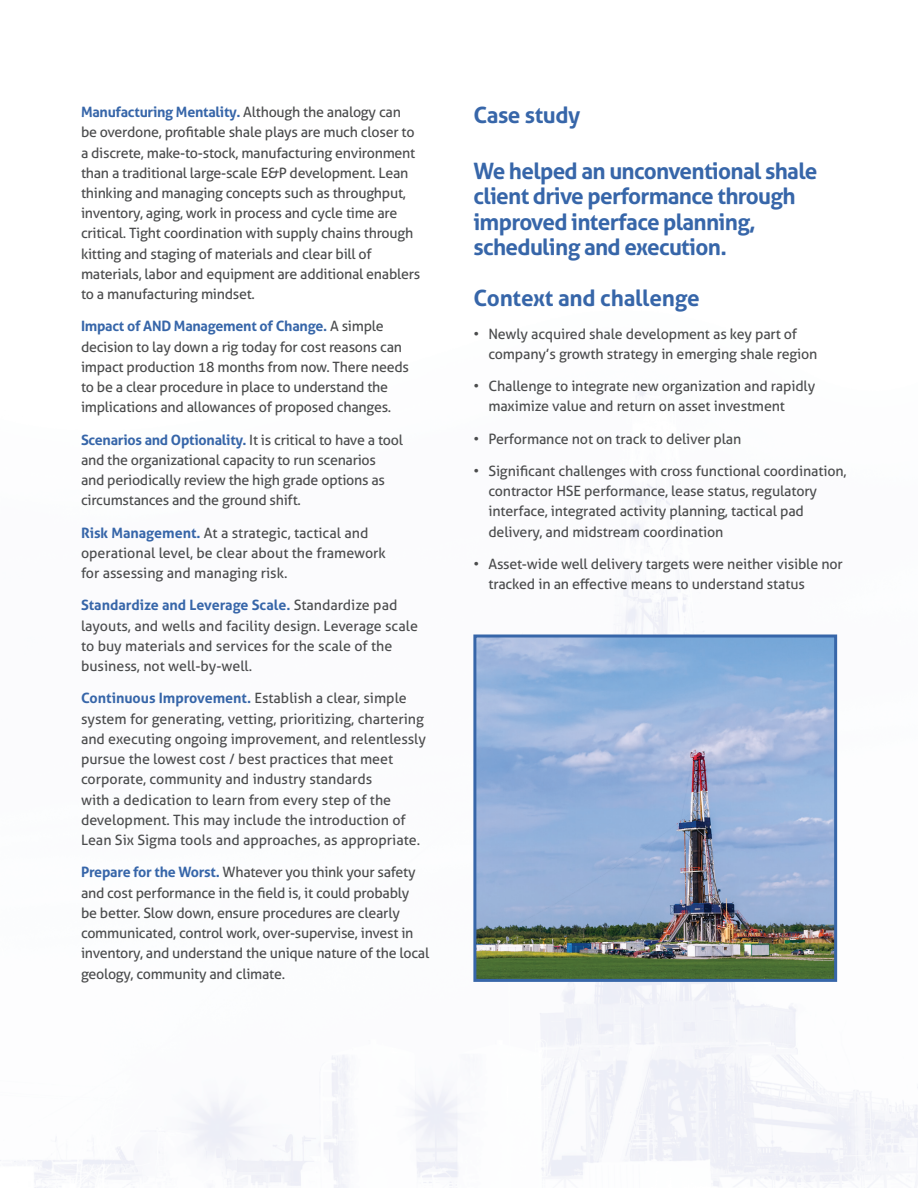
<style>
.page{position:relative;width:918px;height:1188px;background:#fff}
.page>*{position:absolute;margin:0;border:0;box-sizing:border-box;transform-origin:0 0}
.t1{font:700 22.5px/25.5px "Aller";letter-spacing:-.03em;color:#3766a9}
.t2{font:700 22.5px "Aller";letter-spacing:-.01em;color:#3766a9}
.t3{font:14.25px/20.2px "Aller";letter-spacing:-.02em;color:#4b4c4d}
.t4{font:14.25px/20.2px "Aller";color:#4b4c4d}
.s1{font-weight:700;color:#3766a9}
</style>
<div class="page">
<svg style="left:472px;top:633px;width:367px;height:350px;background:#8ca4c0"></svg>
<p class="t3" style="left:81px;top:102px;width:341px"><span class="s1">Manufacturing Mentality.</span> Although the analogy can be overdone, profitable shale plays are much closer to a discrete, make-to-stock, manufacturing environment than a traditional large-scale E&amp;P development. Lean thinking and managing concepts such as throughput, inventory, aging, work in process and cycle time are critical. Tight coordination with supply chains through kitting and staging of materials and clear bill of materials, labor and equipment are additional enablers to a manufacturing mindset.</p>
<p class="t3" style="left:81px;top:316px;width:330px"><span class="s1">Impact of AND Management of Change.</span> A simple decision to lay down a rig today for cost reasons can impact production 18 months from now. There needs to be a clear procedure in place to understand the implications and allowances of proposed changes.</p>
<p class="t3" style="left:81px;top:430px;width:324px"><span class="s1">Scenarios and Optionality.</span> It is critical to have a tool and the organizational capacity to run scenarios and periodically review the high grade options as circumstances and the ground shift.</p>
<p class="t4" style="left:81px;top:523px;width:306px"><span class="s1">Risk Management.</span> At a strategic, tactical and operational level, be clear about the framework for assessing and managing risk.</p>
<p class="t4" style="left:81px;top:595px;width:338px"><span class="s1">Standardize and Leverage Scale.</span> Standardize pad layouts, and wells and facility design. Leverage scale to buy materials and services for the scale of the business, not well-by-well.</p>
<p class="t4" style="left:81px;top:688px;width:346px"><span class="s1">Continuous Improvement.</span> Establish a clear, simple system for generating, vetting, prioritizing, chartering and executing ongoing improvement, and relentlessly pursue the lowest cost / best practices that meet corporate, community and industry standards<br>with a dedication to learn from every step of the development. This may include the introduction of Lean Six Sigma tools and approaches, as appropriate.</p>
<p class="t3" style="left:81px;top:862px;width:350px"><span class="s1">Prepare for the Worst.</span> Whatever you think your safety and cost performance in the field is, it could probably<br>be better. Slow down, ensure procedures are clearly communicated, control work, over-supervise, invest in inventory, and understand the unique nature of the local geology, community and climate.</p>
<h1 class="t1" style="left:473px;top:102px;width:108px">Case study</h1>
<h1 class="t1" style="left:473px;top:158px;width:346px">We helped an unconventional shale client drive performance through improved interface planning, scheduling and execution.</h1>
<h1 class="t2" style="left:473px;top:285px;width:228px">Context and challenge</h1>
<p class="t3" style="left:488px;top:323px;width:331px;text-indent:-15px">• Newly acquired shale development as key part of company’s growth strategy in emerging shale region</p>
<p class="t3" style="left:488px;top:376px;width:328px;text-indent:-15px">• Challenge to integrate new organization and rapidly maximize value and return on asset investment</p>
<p class="t3" style="left:473px;top:428px;width:269px">• Performance not on track to deliver plan</p>
<p class="t3" style="left:488px;top:461px;width:360px;text-indent:-15px">• Significant challenges with cross functional coordination, contractor HSE performance, lease status, regulatory interface, integrated activity planning, tactical pad delivery, and midstream coordination</p>
<p class="t3" style="left:488px;top:554px;width:356px;text-indent:-15px">• Asset-wide well delivery targets were neither visible nor tracked in an effective means to understand status</p>
</div>
